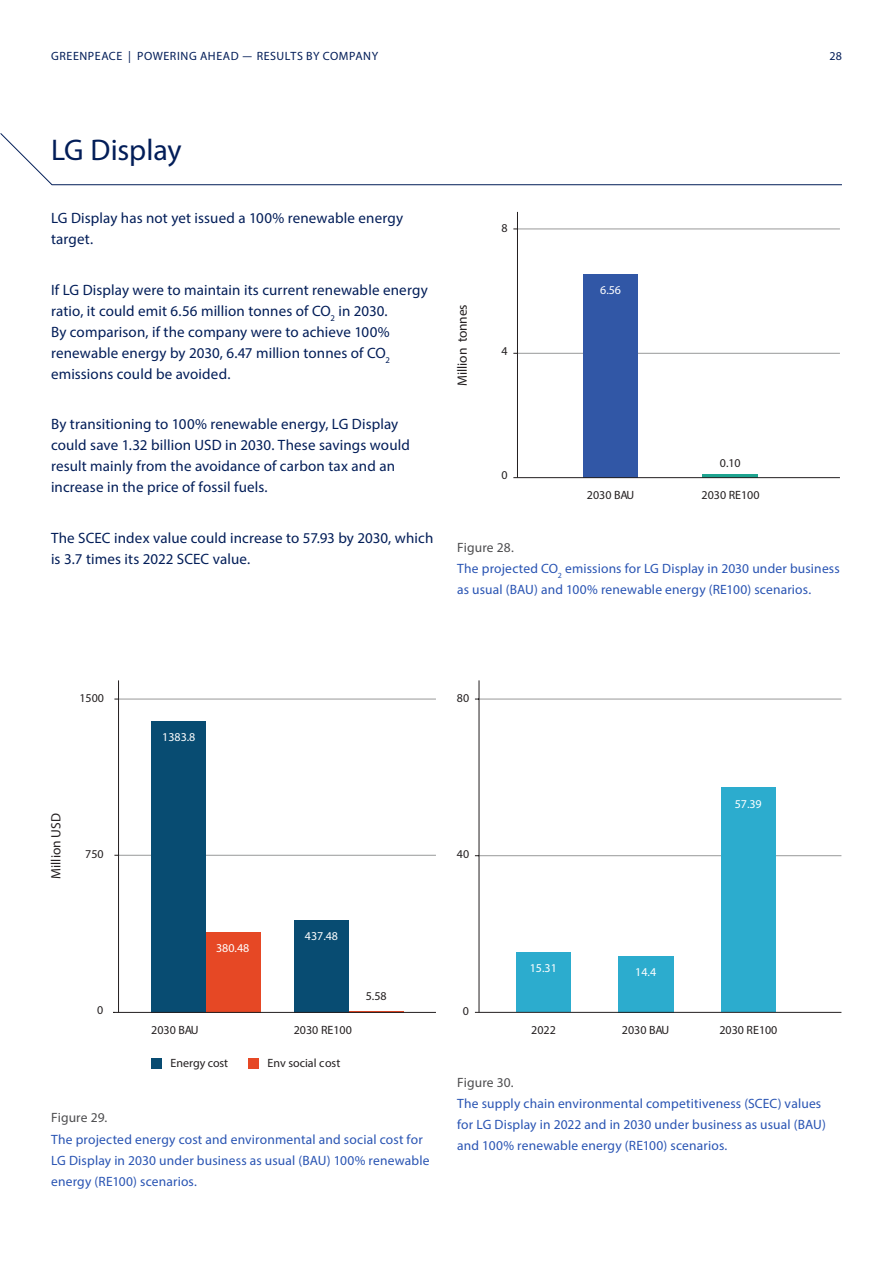
<style>
.page{position:relative;width:893px;height:1263px;background:#fff}
.page>*{position:absolute;margin:0;border:0;box-sizing:border-box;transform-origin:0 0}
._00__Folio{font:30px "Myriad Pro";letter-spacing:-.005em;color:#021d58}
._00__Folio-2{font:15px/21px "Myriad Pro";letter-spacing:.01em;color:#021d58}
._00__Folio-3{font:13.5px/21px "Myriad Pro";letter-spacing:.01em;color:#2954b3}
._00__Folio-4{font:13.5px "Myriad Pro";letter-spacing:.01em;color:#4d4d4f}
.t1{font:13.5px "Myriad Pro";color:#231f20}
.t2{font:12px "Myriad Pro";color:#231f20}
.t3{font:12px "Myriad Pro";letter-spacing:.05em;color:#021d58}
.t4{font:12px "Myriad Pro";color:#fff}
</style>
<div class="page">
<svg style="left:0;top:133px;width:842px;height:52px"></svg>
<hr style="left:119px;top:699px;width:317px;height:1px;background:#989999">
<hr style="left:119px;top:855px;width:317px;height:1px;background:#989999">
<hr style="left:118px;top:680px;width:1px;height:332px;background:#231f20">
<div style="left:206px;top:932px;width:55px;height:80px;background:#e64825"></div>
<div style="left:294px;top:920px;width:55px;height:92px;background:#084c72"></div>
<hr style="left:349px;top:1011px;width:55px;height:1px;background:#e64825">
<div style="left:151px;top:1058px;width:11px;height:11px;background:#084c72"></div>
<div style="left:248px;top:1058px;width:11px;height:11px;background:#e64825"></div>
<div style="left:151px;top:721px;width:55px;height:291px;background:#084c72"></div>
<hr style="left:113px;top:1012px;width:323px;height:1px;background:#231f20">
<div style="left:618px;top:956px;width:55px;height:56px;background:#2cacce"></div>
<div style="left:516px;top:952px;width:55px;height:60px;background:#2cacce"></div>
<hr style="left:479px;top:699px;width:362px;height:1px;background:#989999">
<hr style="left:479px;top:855px;width:362px;height:1px;background:#989999">
<hr style="left:479px;top:680px;width:1px;height:332px;background:#231f20">
<div style="left:721px;top:787px;width:55px;height:225px;background:#2cacce"></div>
<hr style="left:475px;top:1012px;width:366px;height:1px;background:#231f20">
<hr style="left:517px;top:229px;width:323px;height:1px;background:#989999">
<hr style="left:517px;top:353px;width:323px;height:1px;background:#989999">
<hr style="left:517px;top:212px;width:1px;height:266px;background:#231f20">
<div style="left:583px;top:274px;width:55px;height:204px;background:#3157a6"></div>
<hr style="left:703px;top:474px;width:55px;height:4px;background:#1ea490">
<hr style="left:513px;top:477px;width:327px;height:1px;background:#231f20">
<p class="t3" style="left:51px;top:49px;width:329px">GREENPEACE | POWERING AHEAD -RESULTS BY COMPANY</p>
<p class="t3" style="left:829px;top:49px;width:14px">28</p>
<p class="_00__Folio" style="left:51px;top:131px;width:132px">LG Display</p>
<p class="_00__Folio-2" style="left:51px;top:207px;width:354px">LG Display has not yet issued a 100% renewable energy target.</p>
<p class="_00__Folio-2" style="left:51px;top:279px;width:378px">If LG Display were to maintain its current renewable energy ratio, it could emit 6.56 million tonnes of CO<sub>2</sub> in 2030.<br>By comparison, if the company were to achieve 100% renewable energy by 2030, 6.47 million tonnes of CO<sub>2 </sub>emissions could be avoided.</p>
<p class="_00__Folio-2" style="left:51px;top:413px;width:360px">By transitioning to 100% renewable energy, LG Display could save 1.32 billion USD in 2030. These savings would result mainly from the avoidance of carbon tax and an increase in the price of fossil fuels.</p>
<p class="_00__Folio-2" style="left:51px;top:527px;width:384px">The SCEC index value could increase to 57.93 by 2030, which is 3.7 times its 2022 SCEC value.</p>
<p class="t1" style="left:454px;top:386px;width:83px;rotate:-90deg">Million tonnes</p>
<p class="t2" style="left:501px;top:220px;width:8px">8</p>
<p class="t2" style="left:501px;top:344px;width:8px">4</p>
<p class="t2" style="left:501px;top:468px;width:8px">0</p>
<p class="t4" style="left:600px;top:282px;width:22px">6.56</p>
<p class="t2" style="left:720px;top:456px;width:22px">0.10</p>
<p class="t2" style="left:587px;top:488px;width:49px">2030 BAU</p>
<p class="t2" style="left:702px;top:488px;width:59px">2030 RE100</p>
<p class="_00__Folio-4" style="left:457px;top:539px;width:58px">Figure 28.</p>
<p class="_00__Folio-3" style="left:457px;top:558px;width:384px">The projected CO<sub>2</sub> emissions for LG Display in 2030 under business as usual (BAU) and 100% renewable energy (RE100) scenarios.</p>
<p class="t2" style="left:79px;top:690px;width:26px">1500</p>
<p class="t1" style="left:48px;top:879px;width:67px;rotate:-90deg">Million USD</p>
<p class="t2" style="left:85px;top:846px;width:20px">750</p>
<p class="t2" style="left:97px;top:1002px;width:8px">0</p>
<p class="t4" style="left:162px;top:730px;width:35px">1383.8</p>
<p class="t4" style="left:216px;top:941px;width:35px">380.48</p>
<p class="t4" style="left:305px;top:929px;width:35px">437.48</p>
<p class="t2" style="left:151px;top:1023px;width:49px">2030 BAU</p>
<p class="t2" style="left:294px;top:1023px;width:59px">2030 RE100</p>
<p class="t2" style="left:171px;top:1056px;width:59px">Energy cost</p>
<p class="t2" style="left:267px;top:1056px;width:74px">Env social cost</p>
<p class="t2" style="left:366px;top:988px;width:22px">5.58</p>
<p class="_00__Folio-4" style="left:51px;top:1110px;width:58px">Figure 29.</p>
<p class="_00__Folio-3" style="left:51px;top:1128px;width:380px">The projected energy cost and environmental and social cost for<br>LG Display in 2030 under business as usual (BAU) 100% renewable energy (RE100) scenarios.</p>
<p class="t2" style="left:457px;top:690px;width:14px">80</p>
<p class="t2" style="left:457px;top:847px;width:14px">40</p>
<p class="t2" style="left:463px;top:1004px;width:8px">0</p>
<p class="t4" style="left:735px;top:796px;width:29px">57.39</p>
<p class="t4" style="left:530px;top:961px;width:29px">15.31</p>
<p class="t4" style="left:635px;top:964px;width:23px">14.4</p>
<p class="t2" style="left:531px;top:1023px;width:26px">2022</p>
<p class="t2" style="left:622px;top:1023px;width:49px">2030 BAU</p>
<p class="t2" style="left:719px;top:1023px;width:59px">2030 RE100</p>
<p class="_00__Folio-4" style="left:457px;top:1074px;width:58px">Figure 30.</p>
<p class="_00__Folio-3" style="left:457px;top:1093px;width:370px">The supply chain environmental competitiveness (SCEC) values for LG Display in 2022 and in 2030 under business as usual (BAU) and 100% renewable energy (RE100) scenarios.</p>
</div>
